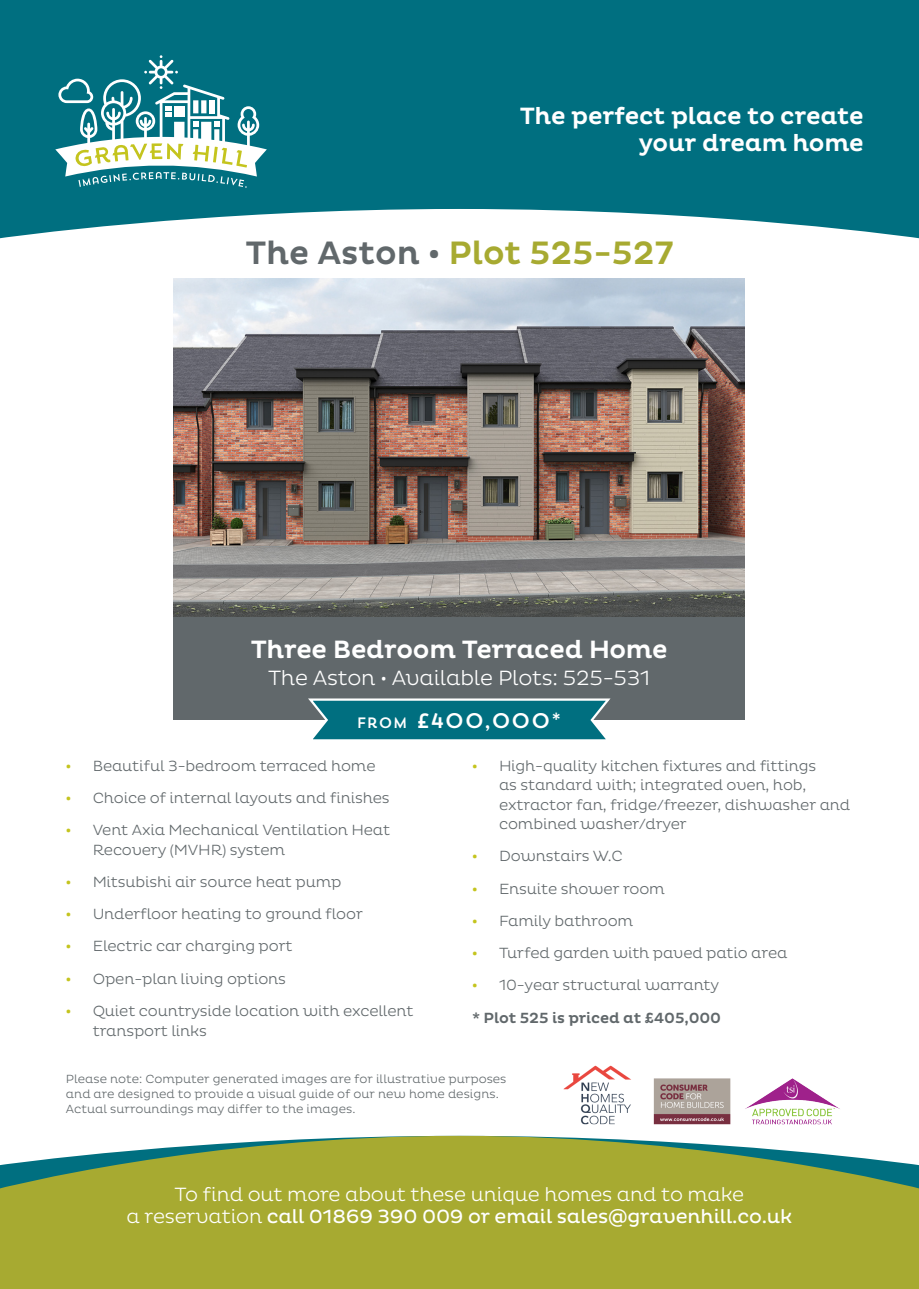
<style>
.page{position:relative;width:919px;height:1289px;background:#fff}
.page>*{position:absolute;margin:0;border:0;box-sizing:border-box;transform-origin:0 0}
.t1{font:500 33px "Pluto";color:#a7aa31}
.t2{font:500 25.5px "Pluto";letter-spacing:-.01em;color:#fff}
.t3{font:500 24px/27px "Pluto";letter-spacing:-.01em;color:#fff;text-align:right}
.t4{font:300 21px "Pluto";letter-spacing:-.01em;color:#fff}
.t5{font:21px "Trend Sans One";letter-spacing:-.01em;color:#fff}
.t6{font:300 19.5px/22.5px "Pluto";letter-spacing:-.01em;color:#fff;text-align:center}
.t7{font:300 15px/19.5px "Pluto";letter-spacing:-.01em;color:#61686b}
.t8{font:500 15px/32.2px "Pluto";letter-spacing:-.01em;color:#61686b}
.t9{font:300 12px/15px "Pluto";color:#61686b}
.s1{color:#61686b}
.s2{font-size:15px}
.s3{font-weight:500;color:#c4c41e}
.s4{color:#c4c41e}
.s5{font-weight:300}
.s6{font-weight:400}
</style>
<div class="page">
<svg style="left:0;top:0;width:918px;height:238px;background:#177c8b"></svg>
<svg style="left:0;top:1135px;width:918px;height:153px;background:#a4ac43"></svg>
<svg style="left:55px;top:55px;width:212px;height:133px"></svg>
<div style="left:173px;top:617px;width:572px;height:103px;background:#61686b"></div>
<img style="left:173px;top:279px;width:572px;height:338px">
<svg style="left:308px;top:698px;width:303px;height:42px;background:#217f8e"></svg>
<img style="left:563px;top:1065px;width:277px;height:60px">
<h3 class="t3" style="left:519px;top:103px;width:345px">The perfect place to create your dream home</h3>
<h1 class="t1" style="left:245px;top:234px;width:429px"><span class="s1">The Aston •</span> Plot 525-527</h1>
<h2 class="t2" style="left:251px;top:635px;width:418px">Three Bedroom Terraced Home</h2>
<h3 class="t4" style="left:268px;top:666px;width:383px">The Aston • Available Plots: 525-531</h3>
<h3 class="t5" style="left:356px;top:707px;width:207px"><span class="s2">FROM</span> £400,000*</h3>
<p class="t7" style="left:66px;top:756px;width:311px"><span class="s3">•</span> Beautiful 3-bedroom terraced home</p>
<p class="t7" style="left:66px;top:788px;width:325px"><span class="s3">•</span> Choice of internal layouts and finishes</p>
<p class="t7" style="left:93px;top:820px;width:299px;text-indent:-27px"><span class="s3">•</span> Vent Axia Mechanical Ventilation Heat<br>Recovery (MVHR) system</p>
<p class="t7" style="left:66px;top:872px;width:277px"><span class="s3">•</span> Mitsubishi air source heat pump</p>
<p class="t7" style="left:66px;top:904px;width:298px"><span class="s3">•</span> Underfloor heating to ground floor</p>
<p class="t7" style="left:66px;top:936px;width:228px"><span class="s3">•</span> Electric car charging port</p>
<p class="t7" style="left:66px;top:969px;width:222px"><span class="s3">•</span> Open-plan living options</p>
<p class="t7" style="left:93px;top:1001px;width:322px;text-indent:-27px"><span class="s3">•</span> Quiet countryside location with excellent transport links</p>
<p class="t7" style="left:499px;top:755px;width:352px;text-indent:-27px"><span class="s3">•</span> High-quality kitchen fixtures and fittings<br>as standard with; integrated oven, hob, extractor fan, fridge/freezer, dishwasher and combined washer/dryer</p>
<p class="t7" style="left:472px;top:846px;width:152px"><span class="s3">•</span> Downstairs W.C</p>
<p class="t7" style="left:472px;top:878px;width:194px"><span class="s3">•</span> Ensuite shower room</p>
<p class="t7" style="left:472px;top:911px;width:163px"><span class="s3">•</span> Family bathroom</p>
<p class="t7" style="left:472px;top:943px;width:317px"><span class="s3">•</span> Turfed garden with paved patio area</p>
<p class="t8" style="left:472px;top:969px;width:250px"><span class="s4">•</span> <span class="s5">10-year structural warranty </span>* Plot 525 is priced at £405,000</p>
<p class="t9" style="left:66px;top:1071px;width:442px">Please note: Computer generated images are for illustrative purposes and are designed to provide a visual guide of our new home designs.<br>Actual surroundings may differ to the images.</p>
<h3 class="t6" style="left:127px;top:1182px;width:667px">To find out more about these unique homes and to make<br>a reservation <span class="s6">call 01869 390 009 or email sales@gravenhill.co.uk</span></h3>
</div>
